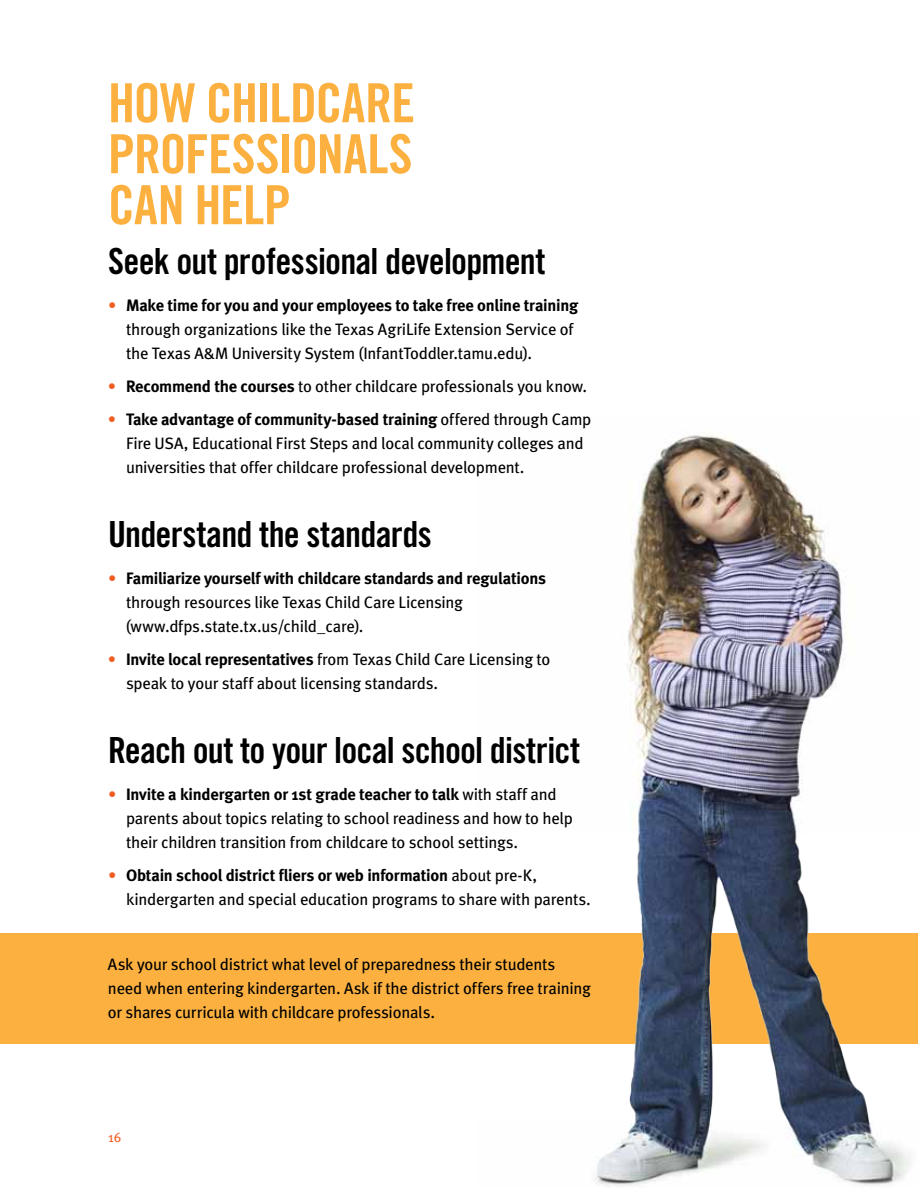
<style>
.page{position:relative;width:918px;height:1188px;background:#fff}
.page>*{position:absolute;margin:0;border:0;box-sizing:border-box;transform-origin:0 0}
.t1{font:54px/51px "Trade Gothic Bold Cond Twenty";letter-spacing:-.02em;color:#fbb040;text-align:justify}
.t2{font:36px "Trade Gothic Bold Cond Twenty";letter-spacing:-.025em;color:#000}
.t3{font:16.5px/24px "Meta";letter-spacing:-.015em;color:#000}
.t4{font:16.5px "Meta Bold LF";letter-spacing:-.015em;color:#000}
.t5{font:13.5px "Meta";color:#f15d22}
.s1{color:#f15d22}
.s2{font-weight:700}
.s3{font-family:"Meta";color:#f15d22}
.s4{font-family:"Meta"}
.s5{font-family:"Meta Bold LF"}
</style>
<div class="page">
<div style="left:0;top:933px;width:918px;height:110px;background:#fbb040"></div>
<img style="left:476px;top:434px;width:442px;height:753px">
<h1 class="t1" style="left:108px;top:77px;width:309px">How childcare professionals can help</h1>
<h2 class="t2" style="left:108px;top:239px;width:439px">Seek out professional development</h2>
<p class="t3" style="left:126px;top:293px;width:454px;text-indent:-18px"><span class="s1">•</span> <span class="s2">Make time for you and your employees to take free online training </span>through organizations like the Texas AgriLife Extension Service of the Texas A&amp;M University System (InfantToddler.tamu.edu).</p>
<p class="t3" style="left:108px;top:374px;width:481px"><span class="s1">•</span> <span class="s2">Recommend the courses</span> to other childcare professionals you know.</p>
<p class="t4" style="left:108px;top:410px;width:485px"><span class="s3">•</span> Take advantage of community-based training <span class="s4">offered through Camp</span></p>
<p class="t3" style="left:126px;top:431px;width:459px">Fire USA, Educational First Steps and local community colleges and universities that offer childcare professional development.</p>
<h2 class="t2" style="left:108px;top:512px;width:325px">Understand the standards</h2>
<p class="t3" style="left:126px;top:566px;width:421px;text-indent:-18px"><span class="s1">•</span> <span class="s2">Familiarize yourself with childcare standards and regulations </span>through resources like Texas Child Care Licensing (www.dfps.state.tx.us/child_care).</p>
<p class="t3" style="left:126px;top:647px;width:426px;text-indent:-18px"><span class="s1">•</span> <span class="s5">Invite local representatives</span> from Texas Child Care Licensing to speak to your staff about licensing standards.</p>
<h2 class="t2" style="left:108px;top:728px;width:474px">Reach out to your local school district</h2>
<p class="t3" style="left:126px;top:782px;width:448px;text-indent:-18px"><span class="s1">•</span> <span class="s2">Invite a kindergarten or 1st grade teacher to talk</span> with staff and parents about topics relating to school readiness and how to help their children transition from childcare to school settings.</p>
<p class="t4" style="left:108px;top:866px;width:431px"><span class="s3">•</span> Obtain school district fliers or web information <span class="s4">about pre-K,</span></p>
<p class="t3" style="left:126px;top:887px;width:466px">kindergarten and special education programs to share with parents.</p>
<p class="t3" style="left:108px;top:952px;width:484px">Ask your school district what level of preparedness their students need when entering kindergarten. Ask if the district offers free training or shares curricula with childcare professionals.</p>
<p class="t5" style="left:108px;top:1130px;width:15px">16</p>
</div>
